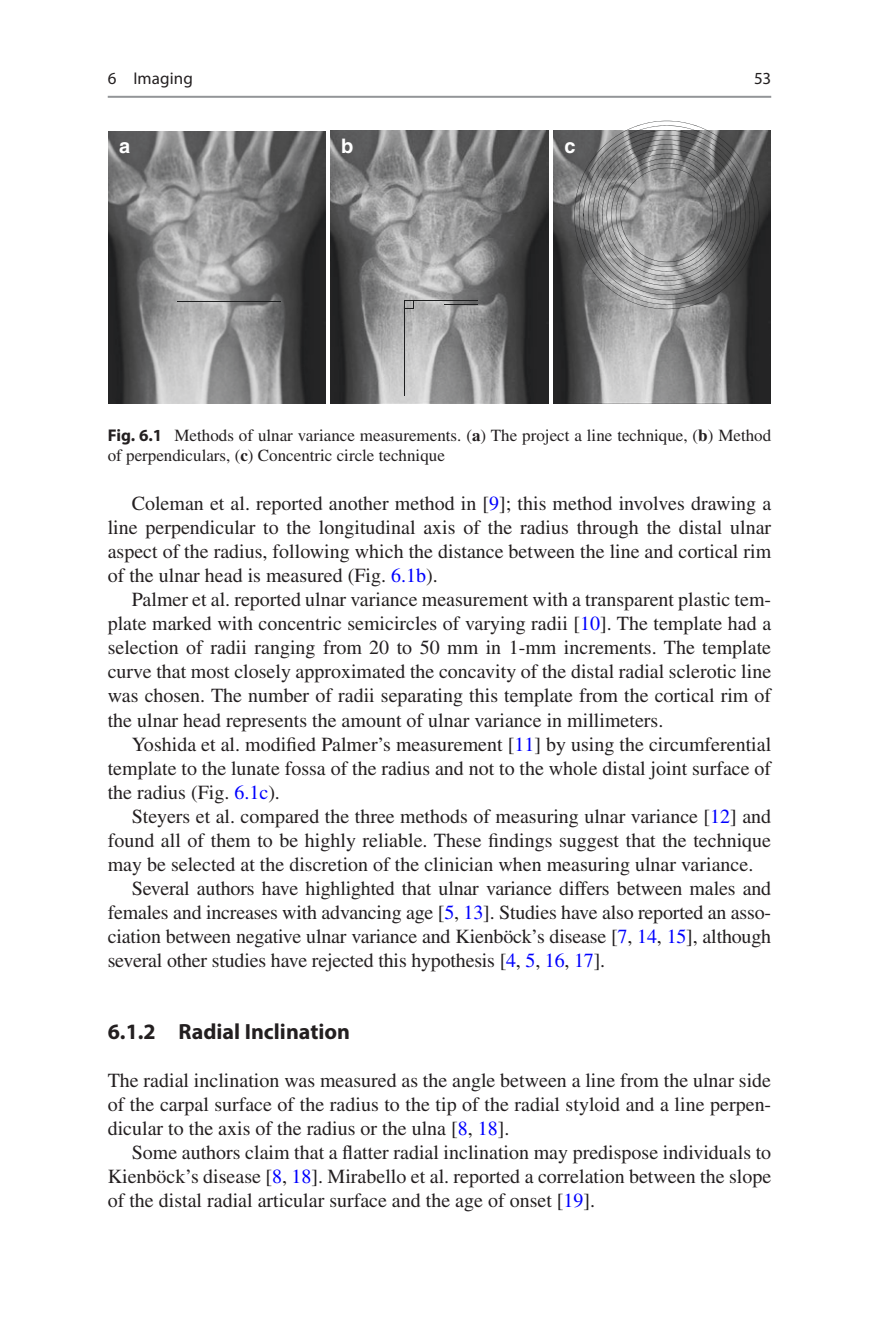
<style>
.page{position:relative;width:879px;height:1333px;background:#fff}
.page>*{position:absolute;margin:0;border:0;box-sizing:border-box;transform-origin:0 0}
._2_hd{font:700 22px "Myriad Pro";color:#231f20}
.Text{font:20px/24px "Times LT Std";color:#231f20;text-align:justify}
.Text_flush{font:20px/24px "Times LT Std";color:#231f20;text-align:justify}
.t1{font:700 20px "Helvetica";color:#fff}
.t2{font:17px/20px "Times LT Std";color:#231f20}
.t3{font:17px "Myriad Pro";letter-spacing:.005em;color:#231f20}
.s1{font-family:"Myriad Pro";font-weight:700}
.s2{font-weight:700}
.s3{color:#00f}
</style>
<div class="page">
<img style="left:108px;top:131px;width:217px;height:272px">
<img style="left:331px;top:131px;width:217px;height:273px">
<img style="left:554px;top:131px;width:217px;height:273px">
<svg style="left:574px;top:121px;width:185px;height:188px;background:#828283"></svg>
<hr style="left:444px;top:304px;width:34px;height:1px;background:#1d1e1f">
<hr style="left:404px;top:300px;width:1px;height:96px;background:#1d1e1f">
<hr style="left:405px;top:300px;width:73px;height:1px;background:#1d1e1f">
<svg style="left:405px;top:301px;width:9px;height:8px"></svg>
<hr style="left:178px;top:301px;width:103px;height:1px;background:#1d1e1f">
<hr style="left:108px;top:96px;width:663px;height:2px;background:#939598">
<p class="t3" style="left:108px;top:68px;width:87px">6 Imaging</p>
<p class="t1" style="left:119px;top:134px;width:13px">a</p>
<p class="t1" style="left:341px;top:134px;width:14px">b</p>
<p class="t1" style="left:564px;top:134px;width:13px">c</p>
<p class="t3" style="left:754px;top:68px;width:19px">53</p>
<p class="t2" style="left:108px;top:425px;width:665px"><span class="s1">Fig. 6.1</span> Methods of ulnar variance measurements. (<span class="s2">a</span>) The project a line technique, (<span class="s2">b</span>) Method of perpendiculars, (<span class="s2">c</span>) Concentric circle technique</p>
<p class="Text" style="left:108px;top:491px;width:665px;text-indent:24px">Coleman et al. reported another method in [<span class="s3">9</span>]; this method involves drawing a line perpendicular to the longitudinal axis of the radius through the distal ulnar aspect of the radius, following which the distance between the line and cortical rim of the ulnar head is measured (Fig. <span class="s3">6.1b</span>).</p>
<p class="Text" style="left:108px;top:587px;width:665px;text-indent:24px">Palmer et al. reported ulnar variance measurement with a transparent plastic tem&shy;plate marked with concentric semicircles of varying radii [<span class="s3">10</span>]. The template had a selection of radii ranging from 20 to 50 mm in 1-mm increments. The template curve that most closely approximated the concavity of the distal radial sclerotic line was chosen. The number of radii separating this template from the cortical rim of the ulnar head represents the amount of ulnar variance in millimeters.</p>
<p class="Text" style="left:108px;top:731px;width:665px;text-indent:24px">Yoshida et al. modified Palmer’s measurement [<span class="s3">11</span>] by using the circumferential template to the lunate fossa of the radius and not to the whole distal joint surface of the radius (Fig. <span class="s3">6.1c</span>).</p>
<p class="Text" style="left:108px;top:803px;width:665px;text-indent:24px">Steyers et al. compared the three methods of measuring ulnar variance [<span class="s3">12</span>] and found all of them to be highly reliable. These findings suggest that the technique may be selected at the discretion of the clinician when measuring ulnar variance.</p>
<p class="Text" style="left:108px;top:875px;width:665px;text-indent:24px">Several authors have highlighted that ulnar variance differs between males and females and increases with advancing age [<span class="s3">5</span>, <span class="s3">13</span>]. Studies have also reported an asso&shy;ciation between negative ulnar variance and Kienböck’s disease [<span class="s3">7</span>, <span class="s3">14</span>, <span class="s3">15</span>], although several other studies have rejected this hypothesis [<span class="s3">4</span>, <span class="s3">5</span>, <span class="s3">16</span>, <span class="s3">17</span>].</p>
<h3 class="_2_hd" style="left:108px;top:1016px;width:244px">6.1.2 Radial Inclination</h3>
<p class="Text_flush" style="left:108px;top:1067px;width:665px">The radial inclination was measured as the angle between a line from the ulnar side of the carpal surface of the radius to the tip of the radial styloid and a line perpen&shy;dicular to the axis of the radius or the ulna [<span class="s3">8</span>, <span class="s3">18</span>].</p>
<p class="Text" style="left:108px;top:1139px;width:665px;text-indent:24px">Some authors claim that a flatter radial inclination may predispose individuals to Kienböck’s disease [<span class="s3">8</span>, <span class="s3">18</span>]. Mirabello et al. reported a correlation between the slope of the distal radial articular surface and the age of onset [<span class="s3">19</span>].</p>
</div>
